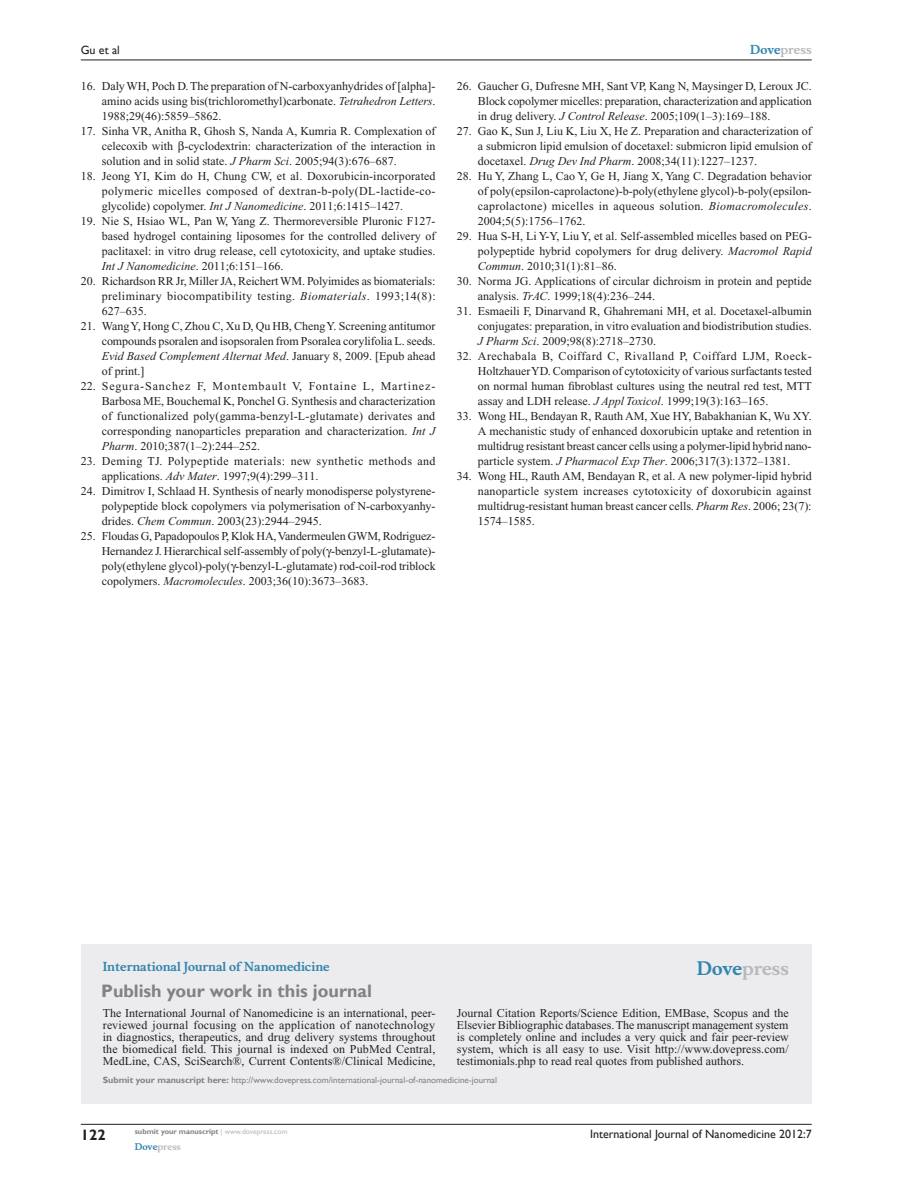
<style>
.page{position:relative;width:918px;height:1188px;background:#fff}
.page>*{position:absolute;margin:0;border:0;box-sizing:border-box;transform-origin:0 0}
.t1{font:700 18px "Gill Sans";color:#808285}
.t2{font:700 18px "Musee";color:#b8b9bc}
.t3{font:700 15px "Gill Sans";color:#231f20}
.t4{font:12px/15px "Times New Roman";color:#231f20;text-align:justify}
.t5{font:12px/15px "Times New Roman";letter-spacing:.035em;color:#231f20}
.t6{font:12px "Gill Sans";color:#231f20}
.t7{font:700 12px "Musee";color:#3485ae}
.t8{font:700 12px "Musee";color:#b8b9bc}
.t9{font:9px "Gill Sans";color:#808285}
.t10{font:700 9px "Musee";color:#b8b9bc}
.t11{font:700 7.5px "Gill Sans";color:#808285}
.s1{font-style:italic}
.s2{color:#3485ae}
.s3{font-weight:700}
.s4{font-weight:400;color:#b8b9bc}
</style>
<div class="page">
<div style="left:81px;top:944px;width:731px;height:159px;background:#ececee"></div>
<hr style="left:81px;top:1124px;width:731px;height:1px;background:#231f20">
<hr style="left:81px;top:60px;width:731px;height:1px;background:#231f20">
<p class="t6" style="left:81px;top:43px;width:41px">Gu et al</p>
<p class="t4" style="left:102px;top:79px;width:335px;text-indent:-21px">16. Daly WH, Poch D. The preparation of N-carboxyanhydrides of [alpha]- amino acids using bis(trichloromethyl)carbonate. <span class="s1">Tetrahedron Letters</span>.<br>1988;29(46):5859–5862.</p>
<p class="t4" style="left:102px;top:124px;width:335px;text-indent:-21px">17. Sinha VR, Anitha R, Ghosh S, Nanda A, Kumria R. Complexation of celecoxib with -cyclodextrin: characterization of the interaction in solution and in solid state. <span class="s1">J Pharm Sci</span>. 2005;94(3):676–687.</p>
<p class="t4" style="left:102px;top:169px;width:335px;text-indent:-21px">18. Jeong YI, Kim do H, Chung CW, et al. Doxorubicin-incorporated polymeric micelles composed of dextran-b-poly(DL-lactide-co&shy;glycolide) copolymer. <span class="s1">Int J Nanomedicine</span>. 2011;6:1415–1427.</p>
<p class="t4" style="left:102px;top:214px;width:335px;text-indent:-21px">19. Nie S, Hsiao WL, Pan W, Yang Z. Thermoreversible Pluronic F127- based hydrogel containing liposomes for the controlled delivery of paclitaxel: in vitro drug release, cell cytotoxicity, and uptake studies.<br><span class="s1">Int J Nanomedicine</span>. 2011;6:151–166.</p>
<p class="t4" style="left:102px;top:274px;width:335px;text-indent:-21px">20. Richardson RR Jr, Miller JA, Reichert WM. Polyimides as biomaterials: preliminary biocompatibility testing. <span class="s1">Biomaterials</span>. 1993;14(8):<br>627–635.</p>
<p class="t4" style="left:102px;top:319px;width:335px;text-indent:-21px">21. Wang Y, Hong C, Zhou C, Xu D, Qu HB, Cheng Y. Screening antitumor compounds psoralen and isopsoralen from Psoralea corylifolia L. seeds.<br><span class="s1">Evid Based Complement Alternat Med</span>. January 8, 2009. [Epub ahead of print.]</p>
<p class="t4" style="left:102px;top:379px;width:335px;text-indent:-21px">22. Segura-Sanchez F, Montembault V, Fontaine L, Martinez-Barbosa ME, Bouchemal K, Ponchel G. Synthesis and characterization of functionalized poly(gamma-benzyl-L-glutamate) derivates and corresponding nanoparticles preparation and characterization. <span class="s1">Int J Pharm</span>. 2010;387(1–2):244–252.</p>
<p class="t5" style="left:102px;top:454px;width:335px;text-indent:-21px">23. Deming TJ. Polypeptide materials: new synthetic methods and applications. <span class="s1">Adv Mater</span>. 1997;9(4):299–311.</p>
<p class="t4" style="left:102px;top:484px;width:335px;text-indent:-21px">24. Dimitrov I, Schlaad H. Synthesis of nearly monodisperse polystyrene&shy;polypeptide block copolymers via polymerisation of N-carboxyanhy&shy;drides. <span class="s1">Chem Commun</span>. 2003(23):2944–2945.</p>
<p class="t4" style="left:102px;top:529px;width:335px;text-indent:-21px">25. Floudas G, Papadopoulos P, Klok HA, Vandermeulen GWM, Rodriguez-Hernandez J. Hierarchical self-assembly of poly( -benzyl-L-glutamate)- poly(ethylene glycol)-poly( -benzyl-L-glutamate) rod-coil-rod triblock copolymers. <span class="s1">Macromolecules</span>. 2003;36(10):3673–3683.</p>
<p class="t8" style="left:750px;top:43px;width:63px"><span class="s2">Dove</span>press</p>
<p class="t4" style="left:478px;top:79px;width:335px;text-indent:-21px">26. Gaucher G, Dufresne MH, Sant VP, Kang N, Maysinger D, Leroux JC.<br>Block copolymer micelles: preparation, characterization and application in drug delivery. <span class="s1">J Control Release</span>. 2005;109(1–3):169–188.</p>
<p class="t4" style="left:478px;top:124px;width:335px;text-indent:-21px">27. Gao K, Sun J, Liu K, Liu X, He Z. Preparation and characterization of a submicron lipid emulsion of docetaxel: submicron lipid emulsion of docetaxel. <span class="s1">Drug Dev Ind Pharm</span>. 2008;34(11):1227–1237.</p>
<p class="t4" style="left:478px;top:169px;width:335px;text-indent:-21px">28. Hu Y, Zhang L, Cao Y, Ge H, Jiang X, Yang C. Degradation behavior of poly(epsilon-caprolactone)-b-poly(ethylene glycol)-b-poly(epsilon&shy;caprolactone) micelles in aqueous solution. <span class="s1">Biomacromolecules</span>.<br>2004;5(5):1756–1762.</p>
<p class="t4" style="left:478px;top:229px;width:335px;text-indent:-21px">29. Hua S-H, Li Y-Y, Liu Y, et al. Self-assembled micelles based on PEG&shy;polypeptide hybrid copolymers for drug delivery. <span class="s1">Macromol Rapid Commun</span>. 2010;31(1):81–86.</p>
<p class="t4" style="left:478px;top:274px;width:335px;text-indent:-21px">30. Norma JG. Applications of circular dichroism in protein and peptide analysis. <span class="s1">TrAC</span>. 1999;18(4):236–244.</p>
<p class="t4" style="left:478px;top:304px;width:335px;text-indent:-21px">31. Esmaeili F, Dinarvand R, Ghahremani MH, et al. Docetaxel-albumin conjugates: preparation, in vitro evaluation and biodistribution studies.<br><span class="s1">J Pharm Sci</span>. 2009;98(8):2718–2730.</p>
<p class="t4" style="left:478px;top:349px;width:335px;text-indent:-21px">32. Arechabala B, Coiffard C, Rivalland P, Coiffard LJM, Roeck-Holtzhauer YD. Comparison of cytotoxicity of various surfactants tested on normal human fibroblast cultures using the neutral red test, MTT assay and LDH release. <span class="s1">J Appl Toxicol</span>. 1999;19(3):163–165.</p>
<p class="t4" style="left:478px;top:409px;width:335px;text-indent:-21px">33. Wong HL, Bendayan R, Rauth AM, Xue HY, Babakhanian K, Wu XY.<br>A mechanistic study of enhanced doxorubicin uptake and retention in multidrug resistant breast cancer cells using a polymer-lipid hybrid nano&shy;particle system. <span class="s1">J Pharmacol Exp Ther</span>. 2006;317(3):1372–1381.</p>
<p class="t4" style="left:478px;top:469px;width:335px;text-indent:-21px">34. Wong HL, Rauth AM, Bendayan R, et al. A new polymer-lipid hybrid nanoparticle system increases cytotoxicity of doxorubicin against multidrug-resistant human breast cancer cells. <span class="s1">Pharm Res</span>. 2006; 23(7):<br>1574–1585.</p>
<p class="t7" style="left:103px;top:959px;width:228px">International Journal of Nanomedicine</p>
<h1 class="t1" style="left:101px;top:980px;width:272px">Publish your work in this journal</h1>
<h1 class="t2" style="left:697px;top:958px;width:94px"><span class="s2">Dove</span>press</h1>
<p class="t4" style="left:103px;top:1007px;width:334px;line-height:12px">The International Journal of Nanomedicine is an international, peer&shy;reviewed journal focusing on the application of nanotechnology in diagnostics, therapeutics, and drug delivery systems throughout the biomedical field. This journal is indexed on PubMed Central, MedLine, CAS, SciSearch®, Current Contents®/Clinical Medicine,</p>
<p class="t4" style="left:457px;top:1007px;width:333px;line-height:12px">Journal Citation Reports/Science Edition, EMBase, Scopus and the Elsevier Bibliographic databases. The manuscript management system is completely online and includes a very quick and fair peer-review system, which is all easy to use. Visit http://www.dovepress.com/ testimonials.php to read real quotes from published authors.</p>
<p class="t9" style="left:103px;top:1075px;width:396px"><span class="s3">Submit your manuscript here:</span> http://www.dovepress.com/international-journal-of-nanomedicine-journal</p>
<p class="t3" style="left:81px;top:1126px;width:26px">122</p>
<p class="t11" style="left:135px;top:1127px;width:154px">submit your manuscript <span class="s4">| www.dovepress.com</span></p>
<p class="t10" style="left:135px;top:1141px;width:48px"><span class="s2">Dove</span>press</p>
<p class="t6" style="left:590px;top:1127px;width:223px">International Journal of Nanomedicine 2012:7</p>
</div>
